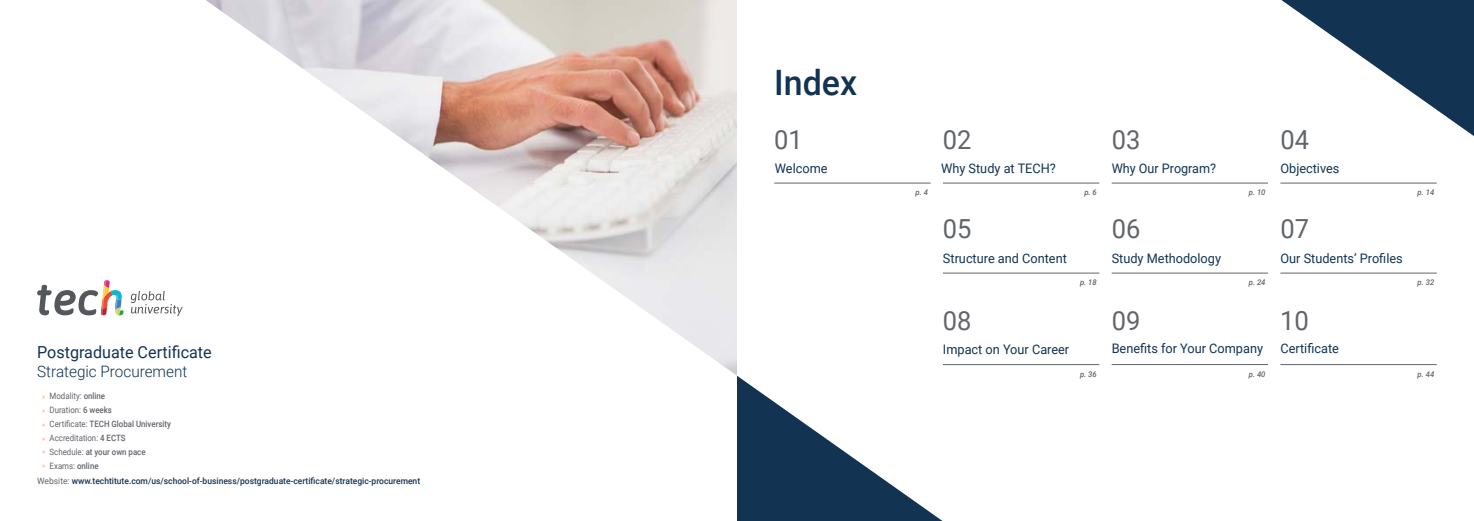
<style>
.page{position:relative;width:1474px;height:521px;background:#fff}
.page>*{position:absolute;margin:0;border:0;box-sizing:border-box;transform-origin:0 0}
.t1{font:500 35px "Roboto";color:#123352}
.t2{font:26.51px "Roboto";color:#61646a}
.t3{font:26.25px "Roboto";color:#61646a}
.t4{font:16.62px "Roboto";color:#123352}
.t5{font:300 15.75px "Roboto";color:#123352}
.t6{font:13.12px "Roboto";color:#123352}
.t7{font:13.12px "Roboto";color:#123352;scale:.96 1}
.t8{font:8.75px/13.8px "Roboto";color:#61646a;scale:.9 1}
.t9{font:500 8.75px "Roboto";color:#123352}
.t10{font:italic 500 7.88px "Roboto";color:#61646a}
.s1{font-size:7px;color:#f49e69}
.s2{font-weight:500}
.s3{font-weight:400;color:#61646a}
</style>
<div class="page">
<img style="left:206px;top:0;width:531px;height:376px">
<hr style="left:774px;top:183px;width:156px;height:1px;background:#61646a">
<hr style="left:943px;top:273px;width:156px;height:1px;background:#61646a">
<hr style="left:943px;top:364px;width:156px;height:1px;background:#61646a">
<hr style="left:943px;top:183px;width:156px;height:1px;background:#61646a">
<hr style="left:1111px;top:273px;width:156px;height:1px;background:#61646a">
<hr style="left:1111px;top:364px;width:156px;height:1px;background:#61646a">
<hr style="left:1280px;top:364px;width:156px;height:1px;background:#61646a">
<hr style="left:1111px;top:183px;width:156px;height:1px;background:#61646a">
<hr style="left:1280px;top:273px;width:156px;height:1px;background:#61646a">
<hr style="left:1280px;top:183px;width:156px;height:1px;background:#61646a">
<svg style="left:737px;top:376px;width:205px;height:145px"></svg>
<svg style="left:1281px;top:0;width:192px;height:136px"></svg>
<svg style="left:131px;top:291px;width:52px;height:25px"></svg>
<svg style="left:37px;top:280px;width:86px;height:36px"></svg>
<p class="t4" style="left:37px;top:340px;width:176px">Postgraduate Certificate</p>
<p class="t5" style="left:37px;top:360px;width:152px">Strategic Procurement</p>
<p class="t8" style="left:42px;top:389px;width:145px"><span class="s1">»</span> Modality: <span class="s2">online<br></span><span class="s1">»</span> Duration: <span class="s2">6 weeks<br></span><span class="s1">»</span> Certificate: <span class="s2">TECH Global University </span><span class="s1">»</span> Accreditation: <span class="s2">4 ECTS<br></span><span class="s1">»</span> Schedule: <span class="s2">at your own pace<br></span><span class="s1">»</span> Exams: <span class="s2">online</span></p>
<p class="t9" style="left:37px;top:474px;width:384px"><span class="s3">Website:</span> www.techtitute.com/us/school-of-business/postgraduate-certificate/strategic-procurement</p>
<h1 class="t1" style="left:774px;top:58px;width:84px">Index</h1>
<h3 class="t3" style="left:774px;top:121px;width:30px">01</h3>
<h3 class="t3" style="left:943px;top:121px;width:30px">02</h3>
<h3 class="t3" style="left:1111px;top:121px;width:30px">03</h3>
<h3 class="t3" style="left:1280px;top:121px;width:30px">04</h3>
<p class="t6" style="left:941px;top:159px;width:116px">Why Study at TECH?</p>
<p class="t6" style="left:774px;top:159px;width:54px">Welcome</p>
<p class="t6" style="left:1280px;top:159px;width:61px">Objectives</p>
<p class="t7" style="left:1111px;top:159px;width:110px">Why Our Program?</p>
<p class="t10" style="left:915px;top:187px;width:14px">p. 4</p>
<p class="t10" style="left:1084px;top:187px;width:14px">p. 6</p>
<p class="t10" style="left:1248px;top:187px;width:18px">p. 10</p>
<h3 class="t3" style="left:943px;top:210px;width:30px">05</h3>
<h3 class="t3" style="left:1111px;top:210px;width:30px">06</h3>
<h3 class="t3" style="left:1280px;top:210px;width:30px">07</h3>
<p class="t6" style="left:943px;top:249px;width:125px">Structure and Content</p>
<p class="t6" style="left:1111px;top:249px;width:111px">Study Methodology</p>
<p class="t6" style="left:1280px;top:249px;width:124px">Our Students’ Profiles</p>
<p class="t10" style="left:1080px;top:276px;width:18px">p. 18</p>
<p class="t10" style="left:1248px;top:276px;width:18px">p. 24</p>
<h3 class="t3" style="left:943px;top:302px;width:30px">08</h3>
<h3 class="t3" style="left:1111px;top:302px;width:30px">09</h3>
<h2 class="t2" style="left:1280px;top:302px;width:30px">10</h2>
<p class="t6" style="left:943px;top:340px;width:128px">Impact on Your Career</p>
<p class="t6" style="left:1111px;top:339px;width:153px">Benefits for Your Company</p>
<p class="t6" style="left:1280px;top:339px;width:60px">Certificate</p>
<p class="t10" style="left:1417px;top:187px;width:18px">p. 14</p>
<p class="t10" style="left:1417px;top:276px;width:18px">p. 32</p>
<p class="t10" style="left:1080px;top:369px;width:18px">p. 36</p>
<p class="t10" style="left:1248px;top:368px;width:18px">p. 40</p>
<p class="t10" style="left:1417px;top:369px;width:18px">p. 44</p>
</div>
